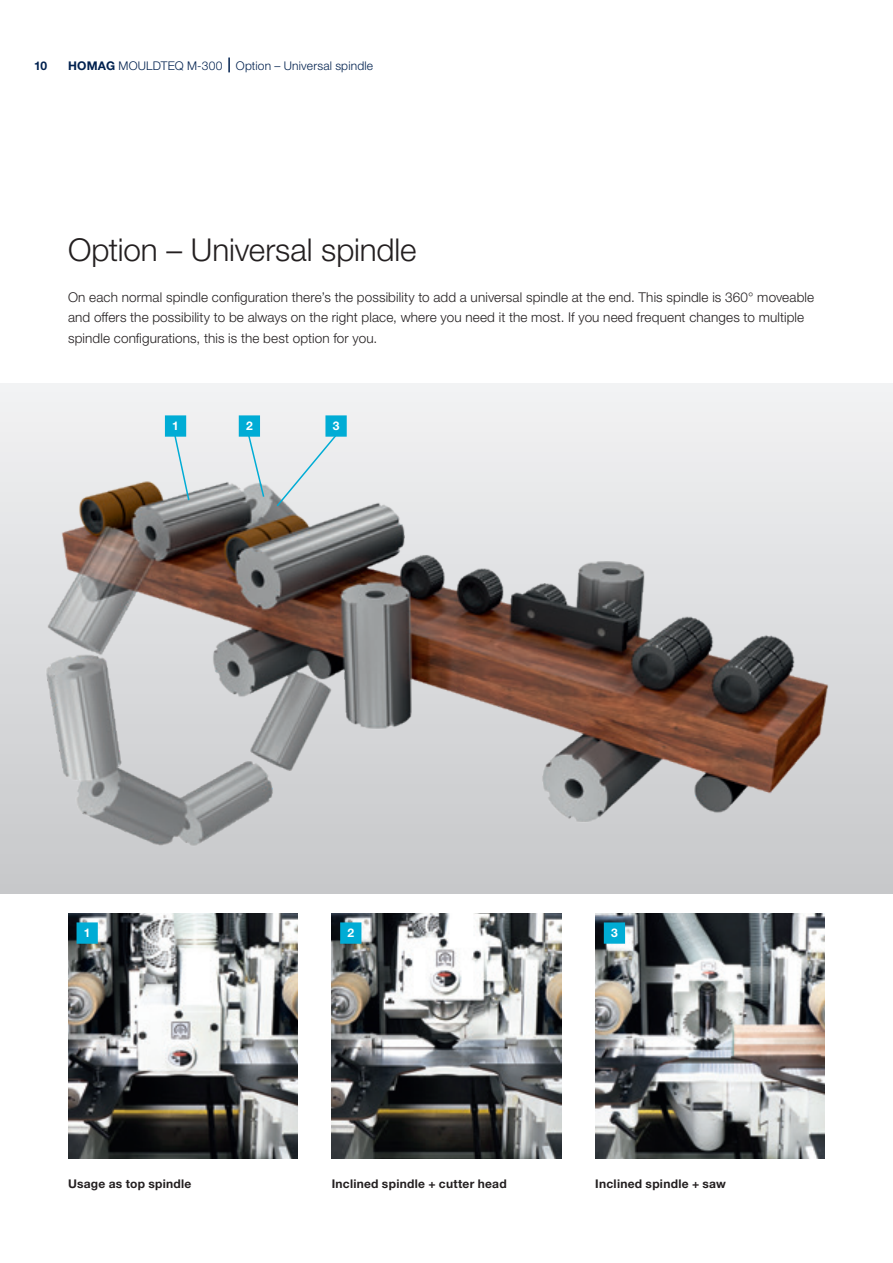
<style>
.page{position:relative;width:893px;height:1263px;background:#fff}
.page>*{position:absolute;margin:0;border:0;box-sizing:border-box;transform-origin:0 0}
._01_Headline_21pt_25{font:300 31.5px "Helvetica Neue LTW1 G";letter-spacing:-.005em;color:#231f20}
._03_Copy_9_13_6pt_li{font:300 13.5px/20.4px "Helvetica Neue LTW1 G";letter-spacing:.01em;color:#231f20}
._05_BU_8Pt_13_6pt_Bu{font:700 12px "Helvetica Neue LTW1 G";letter-spacing:.025em;color:#231f20}
.Musterseiten_Rubrike{font:300 12px "Helvetica Neue LTW1 G";letter-spacing:.015em;color:#00214f}
.NummerTabelle_8pt_bo{font:700 12px "Helvetica Neue LTW1 G";color:#fff}
.t1{font:700 12px "Helvetica Neue LTW1 G";color:#00214f}
.s1{font-weight:700}
</style>
<div class="page">
<div style="left:0;top:383px;width:893px;height:510px;background:linear-gradient(to bottom,#f2f2f4,#c7c8ca)"></div>
<img style="left:10px;top:410px;width:873px;height:483px">
<img style="left:332px;top:914px;width:229px;height:245px">
<img style="left:68px;top:914px;width:230px;height:245px">
<img style="left:595px;top:914px;width:230px;height:245px">
<svg style="left:228px;top:58px;width:2px;height:14px"></svg>
<svg style="left:173px;top:434px;width:18px;height:68px"></svg>
<svg style="left:247px;top:434px;width:18px;height:64px"></svg>
<svg style="left:275px;top:434px;width:63px;height:74px;background:#e1e7e9"></svg>
<div style="left:166px;top:416px;width:19px;height:20px;background:#00acd5"></div>
<div style="left:165px;top:415px;width:21px;height:22px;border:2px solid #00acd5"></div>
<div style="left:239px;top:416px;width:20px;height:20px;background:#00acd5"></div>
<div style="left:239px;top:415px;width:21px;height:22px;border:2px solid #00acd5"></div>
<div style="left:326px;top:416px;width:20px;height:20px;background:#00acd5"></div>
<div style="left:325px;top:415px;width:22px;height:22px;border:2px solid #00acd5"></div>
<div style="left:341px;top:923px;width:20px;height:20px;background:#00acd5"></div>
<div style="left:340px;top:922px;width:21px;height:22px;border:2px solid #00acd5"></div>
<div style="left:605px;top:923px;width:19px;height:20px;background:#00acd5"></div>
<div style="left:604px;top:922px;width:21px;height:22px;border:2px solid #00acd5"></div>
<div style="left:77px;top:923px;width:20px;height:20px;background:#00acd5"></div>
<div style="left:77px;top:922px;width:21px;height:22px;border:2px solid #00acd5"></div>
<p class="t1" style="left:34px;top:58px;width:15px">10</p>
<p class="Musterseiten_Rubrike" style="left:68px;top:58px;width:306px"><span class="s1">HOMAG</span> MOULDTEQ M-300 Option – Universal spindle</p>
<p class="_01_Headline_21pt_25" style="left:68px;top:231px;width:350px">Option – Universal spindle</p>
<p class="_03_Copy_9_13_6pt_li" style="left:68px;top:287px;width:748px">On each normal spindle configuration there’s the possibility to add a universal spindle at the end. This spindle is 360° moveable and offers the possibility to be always on the right place, where you need it the most. If you need frequent changes to multiple spindle configurations, this is the best option for you.</p>
<p class="NummerTabelle_8pt_bo" style="left:172px;top:419px;width:8px">1</p>
<p class="NummerTabelle_8pt_bo" style="left:246px;top:419px;width:8px">2</p>
<p class="NummerTabelle_8pt_bo" style="left:333px;top:419px;width:8px">3</p>
<p class="NummerTabelle_8pt_bo" style="left:84px;top:926px;width:8px">1</p>
<p class="NummerTabelle_8pt_bo" style="left:347px;top:926px;width:8px">2</p>
<p class="NummerTabelle_8pt_bo" style="left:611px;top:926px;width:8px">3</p>
<p class="_05_BU_8Pt_13_6pt_Bu" style="left:68px;top:1176px;width:125px">Usage as top spindle</p>
<p class="_05_BU_8Pt_13_6pt_Bu" style="left:332px;top:1176px;width:177px">Inclined spindle + cutter head</p>
<p class="_05_BU_8Pt_13_6pt_Bu" style="left:595px;top:1176px;width:132px">Inclined spindle + saw</p>
</div>
